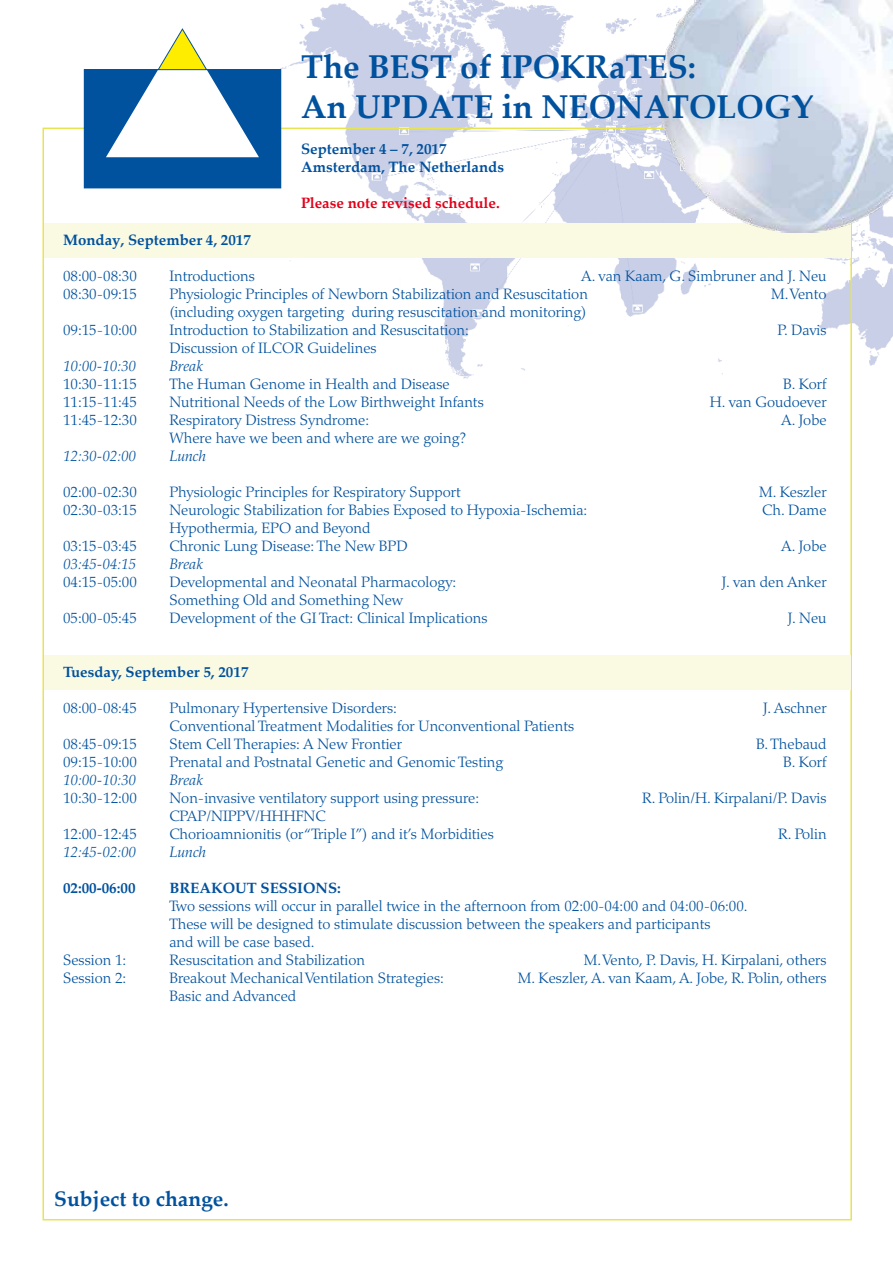
<style>
.page{position:relative;width:893px;height:1263px;background:#fff}
.page>*{position:absolute;margin:0;border:0;box-sizing:border-box;transform-origin:0 0}
.t1{font:700 33px/39.6px "Palatino Linotype";color:#00519e}
.t2{font:700 21px "Palatino Linotype";color:#00519e}
.t3{font:300 15px/18px "Palatino LT Std";color:#00519e}
.t4{font:italic 300 15px "Palatino LT Std";color:#00519e}
.t5{font:700 15px/18px "Palatino Linotype";color:#00519e}
.t6{font:700 15px "Palatino LT Std";color:#00519e}
.t7{font:700 15px "Palatino Linotype";color:#e2001a}
</style>
<div class="page">
<img style="left:281px;top:0;width:612px;height:379px">
<div style="left:44px;top:223px;width:806px;height:34px;background:#fafae3"></div>
<div style="left:84px;top:70px;width:197px;height:118px;background:#00519e"></div>
<svg style="left:106px;top:29px;width:153px;height:128px"></svg>
<img style="left:661px;top:0;width:232px;height:232px">
<div style="left:44px;top:655px;width:806px;height:34px;background:#fafae3"></div>
<h1 class="t1" style="left:301px;top:46px;width:514px">The BEST of IPOKRaTES:<br>An UPDATE in NEONATOLOGY</h1>
<p class="t5" style="left:301px;top:139px;width:204px">September 4 – 7, 2017<br>Amsterdam, The Netherlands</p>
<p class="t7" style="left:301px;top:192px;width:200px">Please note revised schedule.</p>
<p class="t5" style="left:63px;top:230px;width:189px">Monday, September 4, 2017</p>
<p class="t3" style="left:63px;top:267px;width:75px">08:00-08:30</p>
<p class="t3" style="left:169px;top:267px;width:87px">Introductions</p>
<p class="t3" style="left:581px;top:267px;width:247px">A. van Kaam, G. Simbruner and J. Neu</p>
<p class="t3" style="left:63px;top:285px;width:75px">08:30-09:15</p>
<p class="t3" style="left:169px;top:285px;width:420px">Physiologic Principles of Newborn Stabilization and Resuscitation</p>
<p class="t3" style="left:771px;top:285px;width:57px">M. Vento</p>
<p class="t3" style="left:169px;top:303px;width:418px">(including oxygen targeting during resuscitation and monitoring)</p>
<p class="t3" style="left:63px;top:321px;width:75px">09:15-10:00</p>
<p class="t3" style="left:169px;top:321px;width:301px">Introduction to Stabilization and Resuscitation:</p>
<p class="t3" style="left:777px;top:321px;width:51px">P. Davis</p>
<p class="t3" style="left:169px;top:339px;width:209px">Discussion of ILCOR Guidelines</p>
<p class="t4" style="left:63px;top:357px;width:75px">10:00-10:30</p>
<p class="t4" style="left:169px;top:357px;width:35px">Break</p>
<p class="t3" style="left:63px;top:375px;width:75px">10:30-11:15</p>
<p class="t3" style="left:169px;top:375px;width:282px">The Human Genome in Health and Disease</p>
<p class="t3" style="left:783px;top:375px;width:45px">B. Korf</p>
<p class="t3" style="left:63px;top:393px;width:75px">11:15-11:45</p>
<p class="t3" style="left:169px;top:393px;width:316px">Nutritional Needs of the Low Birthweight Infants</p>
<p class="t3" style="left:710px;top:393px;width:118px">H. van Goudoever</p>
<p class="t3" style="left:63px;top:411px;width:75px">11:45-12:30</p>
<p class="t3" style="left:169px;top:411px;width:201px">Respiratory Distress Syndrome:</p>
<p class="t3" style="left:781px;top:411px;width:47px">A. Jobe</p>
<p class="t3" style="left:169px;top:429px;width:299px">Where have we been and where are we going?</p>
<p class="t4" style="left:63px;top:447px;width:75px">12:30-02:00</p>
<p class="t4" style="left:169px;top:447px;width:38px">Lunch</p>
<p class="t3" style="left:63px;top:483px;width:75px">02:00-02:30</p>
<p class="t3" style="left:169px;top:483px;width:293px">Physiologic Principles for Respiratory Support</p>
<p class="t3" style="left:759px;top:483px;width:69px">M. Keszler</p>
<p class="t3" style="left:63px;top:501px;width:75px">02:30-03:15</p>
<p class="t3" style="left:169px;top:501px;width:419px">Neurologic Stabilization for Babies Exposed to Hypoxia-Ischemia:</p>
<p class="t3" style="left:762px;top:501px;width:66px">Ch. Dame</p>
<p class="t3" style="left:169px;top:519px;width:203px">Hypothermia, EPO and Beyond</p>
<p class="t3" style="left:63px;top:537px;width:75px">03:15-03:45</p>
<p class="t3" style="left:169px;top:537px;width:240px">Chronic Lung Disease: The New BPD</p>
<p class="t3" style="left:781px;top:537px;width:47px">A. Jobe</p>
<p class="t4" style="left:63px;top:555px;width:75px">03:45-04:15</p>
<p class="t4" style="left:169px;top:555px;width:35px">Break</p>
<p class="t3" style="left:63px;top:573px;width:75px">04:15-05:00</p>
<p class="t3" style="left:169px;top:573px;width:288px">Developmental and Neonatal Pharmacology:</p>
<p class="t3" style="left:722px;top:573px;width:106px">J. van den Anker</p>
<p class="t3" style="left:169px;top:591px;width:235px">Something Old and Something New</p>
<p class="t3" style="left:63px;top:609px;width:75px">05:00-05:45</p>
<p class="t3" style="left:169px;top:609px;width:320px">Development of the GI Tract: Clinical Implications</p>
<p class="t3" style="left:788px;top:609px;width:40px">J. Neu</p>
<p class="t6" style="left:63px;top:663px;width:187px">Tuesday, September 5, 2017</p>
<p class="t3" style="left:63px;top:699px;width:75px">08:00-08:45</p>
<p class="t3" style="left:169px;top:699px;width:229px">Pulmonary Hypertensive Disorders:</p>
<p class="t3" style="left:763px;top:699px;width:65px">J. Aschner</p>
<p class="t3" style="left:169px;top:717px;width:406px">Conventional Treatment Modalities for Unconventional Patients</p>
<p class="t3" style="left:63px;top:735px;width:75px">08:45-09:15</p>
<p class="t3" style="left:169px;top:735px;width:234px">Stem Cell Therapies: A New Frontier</p>
<p class="t3" style="left:756px;top:735px;width:72px">B. Thebaud</p>
<p class="t3" style="left:63px;top:753px;width:75px">09:15-10:00</p>
<p class="t3" style="left:169px;top:753px;width:335px">Prenatal and Postnatal Genetic and Genomic Testing</p>
<p class="t3" style="left:783px;top:753px;width:45px">B. Korf</p>
<p class="t4" style="left:63px;top:771px;width:75px">10:00-10:30</p>
<p class="t4" style="left:169px;top:771px;width:35px">Break</p>
<p class="t3" style="left:63px;top:789px;width:75px">10:30-12:00</p>
<p class="t3" style="left:169px;top:789px;width:311px">Non-invasive ventilatory support using pressure:</p>
<p class="t3" style="left:642px;top:789px;width:186px">R. Polin/H. Kirpalani/P. Davis</p>
<p class="t3" style="left:169px;top:807px;width:158px">CPAP/NIPPV/HHHFNC</p>
<p class="t3" style="left:63px;top:825px;width:75px">12:00-12:45</p>
<p class="t3" style="left:169px;top:825px;width:326px">Chorioamnionitis (or “Triple I”) and it’s Morbidities</p>
<p class="t3" style="left:778px;top:825px;width:50px">R. Polin</p>
<p class="t4" style="left:63px;top:843px;width:75px">12:45-02:00</p>
<p class="t4" style="left:169px;top:843px;width:38px">Lunch</p>
<p class="t6" style="left:63px;top:879px;width:74px">02:00-06:00</p>
<p class="t6" style="left:169px;top:879px;width:173px">BREAKOUT SESSIONS:</p>
<p class="t3" style="left:169px;top:897px;width:580px">Two sessions will occur in parallel twice in the afternoon from 02:00-04:00 and 04:00-06:00.<br>These will be designed to stimulate discussion between the speakers and participants<br>and will be case based.</p>
<p class="t3" style="left:63px;top:951px;width:65px">Session 1:</p>
<p class="t3" style="left:169px;top:951px;width:197px">Resuscitation and Stabilization</p>
<p class="t3" style="left:584px;top:951px;width:244px">M. Vento, P. Davis, H. Kirpalani, others</p>
<p class="t3" style="left:63px;top:969px;width:65px">Session 2:</p>
<p class="t3" style="left:169px;top:969px;width:276px">Breakout Mechanical Ventilation Strategies:</p>
<p class="t3" style="left:518px;top:969px;width:310px">M. Keszler, A. van Kaam, A. Jobe, R. Polin, others</p>
<p class="t3" style="left:169px;top:987px;width:128px">Basic and Advanced</p>
<h2 class="t2" style="left:54px;top:1184px;width:176px">Subject to change.</h2>
</div>
